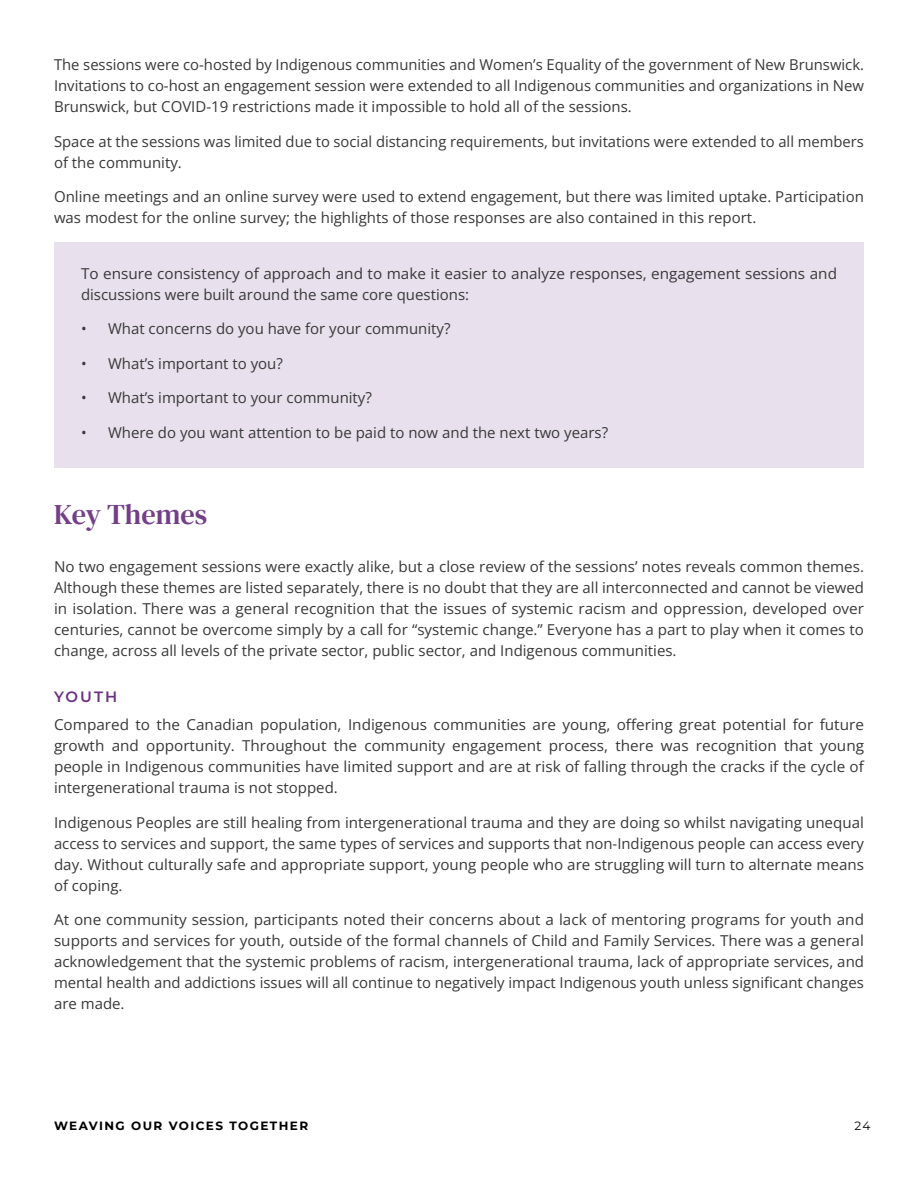
<style>
.page{position:relative;width:918px;height:1188px;background:#fff}
.page>*{position:absolute;margin:0;border:0;box-sizing:border-box;transform-origin:0 0}
.t1{font:28.5px "DM Serif Text";color:#733f86}
.t2{font:15px/21px "Open Sans";color:#383839;text-align:justify}
.t3{font:100 15px "Montserrat";letter-spacing:.135em;color:#6b3080}
.t4{font:100 12px "Montserrat";letter-spacing:.12em;color:#000}
</style>
<div class="page">
<div style="left:54px;top:242px;width:810px;height:226px;background:#e8e0ec"></div>
<p class="t2" style="left:54px;top:54px;width:812px">The sessions were co-hosted by Indigenous communities and Women’s Equality of the government of New Brunswick.<br>Invitations to co-host an engagement session were extended to all Indigenous communities and organizations in New Brunswick, but COVID-19 restrictions made it impossible to hold all of the sessions.</p>
<p class="t2" style="left:54px;top:130px;width:812px">Space at the sessions was limited due to social distancing requirements, but invitations were extended to all members of the community.</p>
<p class="t2" style="left:54px;top:186px;width:811px">Online meetings and an online survey were used to extend engagement, but there was limited uptake. Participation was modest for the online survey; the highlights of those responses are also contained in this report.</p>
<p class="t2" style="left:81px;top:262px;width:758px">To ensure consistency of approach and to make it easier to analyze responses, engagement sessions and discussions were built around the same core questions:</p>
<p class="t2" style="left:81px;top:318px;width:371px">• What concerns do you have for your community?</p>
<p class="t2" style="left:81px;top:352px;width:203px">• What’s important to you?</p>
<p class="t2" style="left:81px;top:387px;width:292px">• What’s important to your community?</p>
<p class="t2" style="left:81px;top:421px;width:529px">• Where do you want attention to be paid to now and the next two years?</p>
<h1 class="t1" style="left:54px;top:498px;width:155px">Key Themes</h1>
<p class="t2" style="left:54px;top:555px;width:812px">No two engagement sessions were exactly alike, but a close review of the sessions’ notes reveals common themes.<br>Although these themes are listed separately, there is no doubt that they are all interconnected and cannot be viewed in isolation. There was a general recognition that the issues of systemic racism and oppression, developed over centuries, cannot be overcome simply by a call for “systemic change.” Everyone has a part to play when it comes to change, across all levels of the private sector, public sector, and Indigenous communities.</p>
<p class="t3" style="left:54px;top:687px;width:65px">YOUTH</p>
<p class="t2" style="left:54px;top:714px;width:812px">Compared to the Canadian population, Indigenous communities are young, offering great potential for future growth and opportunity. Throughout the community engagement process, there was recognition that young people in Indigenous communities have limited support and are at risk of falling through the cracks if the cycle of intergenerational trauma is not stopped.</p>
<p class="t2" style="left:54px;top:811px;width:812px">Indigenous Peoples are still healing from intergenerational trauma and they are doing so whilst navigating unequal access to services and support, the same types of services and supports that non-Indigenous people can access every day. Without culturally safe and appropriate support, young people who are struggling will turn to alternate means of coping.</p>
<p class="t2" style="left:54px;top:909px;width:812px">At one community session, participants noted their concerns about a lack of mentoring programs for youth and supports and services for youth, outside of the formal channels of Child and Family Services. There was a general acknowledgement that the systemic problems of racism, intergenerational trauma, lack of appropriate services, and mental health and addictions issues will all continue to negatively impact Indigenous youth unless significant changes are made.</p>
<p class="t4" style="left:54px;top:1118px;width:256px">WEAVING OUR VOICES TOGETHER</p>
<p class="t4" style="left:854px;top:1117px;width:17px">24</p>
</div>
